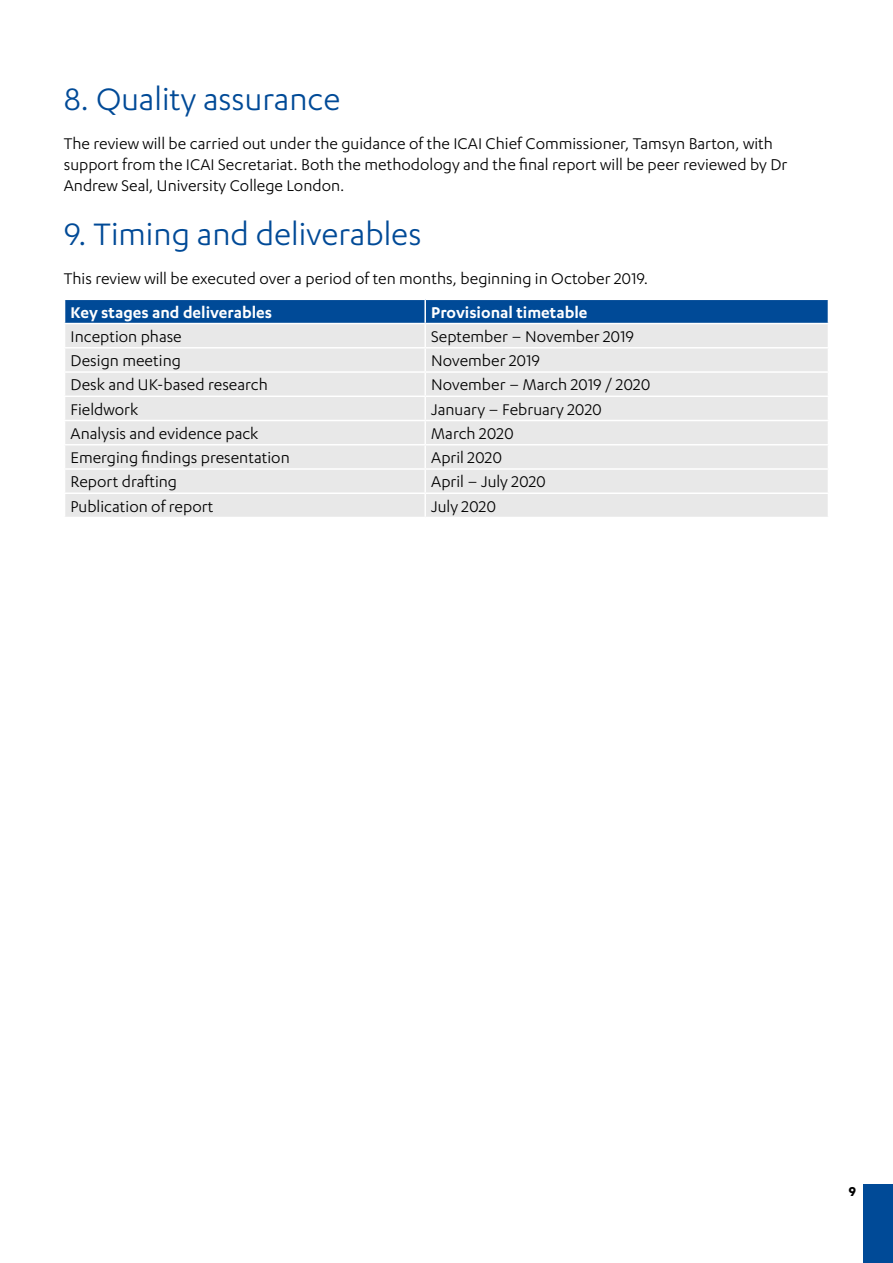
<style>
.page{position:relative;width:893px;height:1263px;background:#fff}
.page>*{position:absolute;margin:0;border:0;box-sizing:border-box;transform-origin:0 0}
.t1{font:36px "Karbon";color:#004a97}
.t2{font:18px/21px "Karbon";color:#000}
.t3{font:600 18px "Karbon";color:#fff}
.t4{font:700 15px "Karbon";color:#000}
</style>
<div class="page">
<div style="left:863px;top:1184px;width:30px;height:79px;background:#004a97"></div>
<svg style="left:64px;top:299px;width:765px;height:218px;background:#d1d9e1"></svg>
<h1 class="t1" style="left:64px;top:79px;width:278px">8. Quality assurance</h1>
<p class="t2" style="left:64px;top:132px;width:725px">The review will be carried out under the guidance of the ICAI Chief Commissioner, Tamsyn Barton, with support from the ICAI Secretariat. Both the methodology and the final report will be peer reviewed by Dr<br>Andrew Seal, University College London.</p>
<h1 class="t1" style="left:64px;top:214px;width:359px">9. Timing and deliverables</h1>
<p class="t2" style="left:64px;top:267px;width:586px">This review will be executed over a period of ten months, beginning in October 2019.</p>
<p class="t3" style="left:71px;top:302px;width:203px">Key stages and deliverables</p>
<p class="t3" style="left:431px;top:302px;width:158px">Provisional timetable</p>
<p class="t2" style="left:71px;top:325px;width:113px">Inception phase</p>
<p class="t2" style="left:431px;top:325px;width:204px">September – November 2019</p>
<p class="t2" style="left:71px;top:350px;width:112px">Design meeting</p>
<p class="t2" style="left:431px;top:350px;width:111px">November 2019</p>
<p class="t2" style="left:71px;top:374px;width:199px">Desk and UK-based research</p>
<p class="t2" style="left:431px;top:374px;width:221px">November – March 2019 / 2020</p>
<p class="t2" style="left:71px;top:398px;width:69px">Fieldwork</p>
<p class="t2" style="left:431px;top:398px;width:172px">January – February 2020</p>
<p class="t2" style="left:71px;top:422px;width:189px">Analysis and evidence pack</p>
<p class="t2" style="left:431px;top:422px;width:84px">March 2020</p>
<p class="t2" style="left:71px;top:447px;width:221px">Emerging findings presentation</p>
<p class="t2" style="left:431px;top:447px;width:72px">April 2020</p>
<p class="t2" style="left:71px;top:471px;width:108px">Report drafting</p>
<p class="t2" style="left:431px;top:471px;width:116px">April – July 2020</p>
<p class="t2" style="left:71px;top:495px;width:145px">Publication of report</p>
<p class="t2" style="left:431px;top:495px;width:66px">July 2020</p>
<p class="t4" style="left:849px;top:1183px;width:9px">9</p>
</div>
